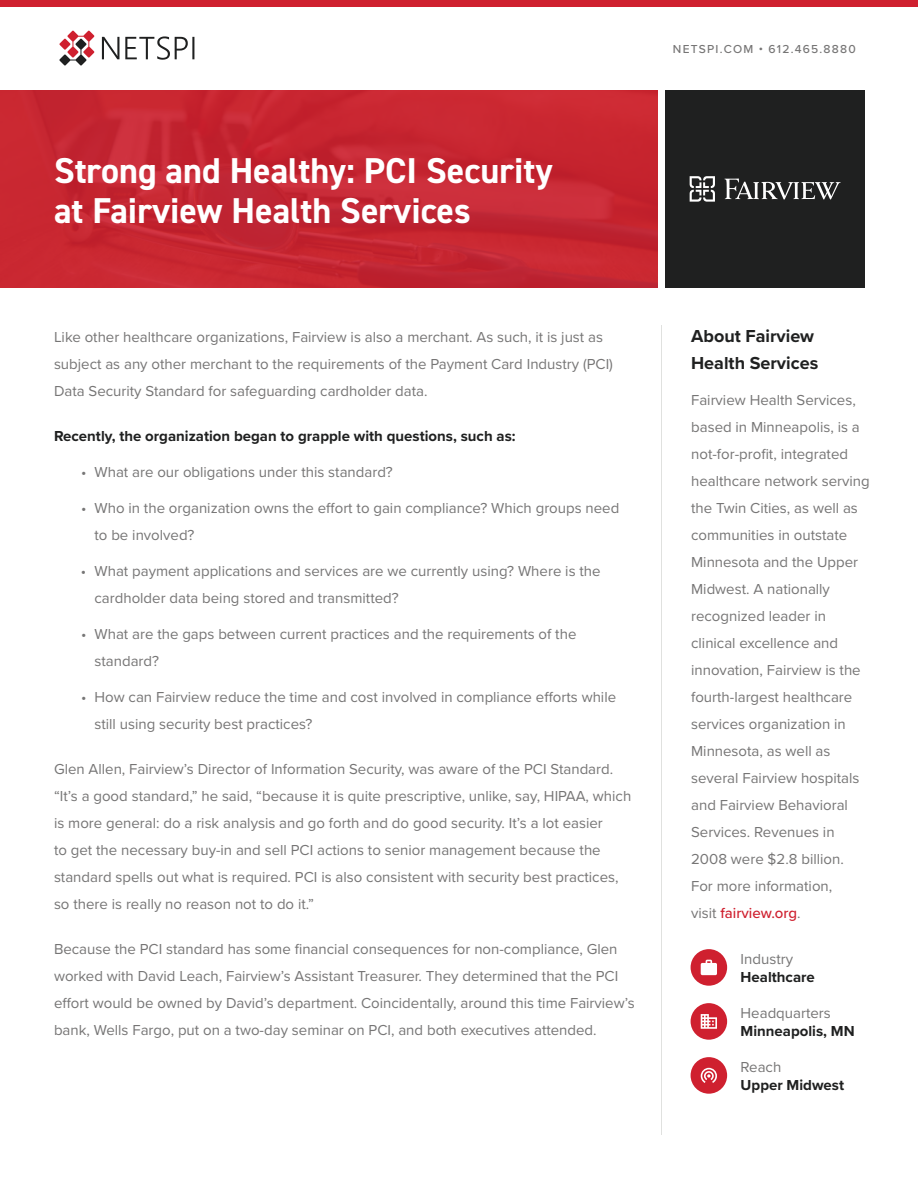
<style>
.page{position:relative;width:918px;height:1188px;background:#fff}
.page>*{position:absolute;margin:0;border:0;box-sizing:border-box;transform-origin:0 0}
.t1{font:700 36px/40.5px "DIN2014";color:#fff}
.t2{font:700 18px/27px "Proxima Nova";color:#1f2020}
.t3{font:15px/27px "Proxima Nova";color:#767575}
.t4{font:700 15px "Proxima Nova";color:#1f2020}
.t5{font:500 12px "Proxima Nova";letter-spacing:.1em;color:#767575}
.s1{font-weight:500;color:#cf202f}
</style>
<div class="page">
<img style="left:0;top:90px;width:658px;height:198px">
<div style="left:0;top:0;width:918px;height:7px;background:#cf202f"></div>
<svg style="left:59px;top:31px;width:35px;height:35px"></svg>
<svg style="left:102px;top:36px;width:92px;height:24px"></svg>
<div style="left:665px;top:90px;width:200px;height:198px;background:#1f2020"></div>
<div style="left:691px;top:949px;width:36px;height:37px;background:#cf202f;border-radius:50%"></div>
<svg style="left:701px;top:960px;width:16px;height:15px"></svg>
<div style="left:691px;top:1003px;width:36px;height:37px;background:#cf202f;border-radius:50%"></div>
<svg style="left:701px;top:1014px;width:16px;height:15px"></svg>
<div style="left:691px;top:1057px;width:36px;height:37px;background:#cf202f;border-radius:50%"></div>
<svg style="left:701px;top:1068px;width:16px;height:15px"></svg>
<hr style="left:661px;top:325px;width:1px;height:810px;background:#e0e1df">
<svg style="left:690px;top:176px;width:151px;height:26px"></svg>
<h1 class="t1" style="left:54px;top:150px;width:500px">Strong and Healthy: PCI Security at Fairview Health Services</h1>
<p class="t5" style="left:673px;top:40px;width:184px">NETSPI.COM • 612.465.8880</p>
<p class="t3" style="left:54px;top:323px;width:561px">Like other healthcare organizations, Fairview is also a merchant. As such, it is just as subject as any other merchant to the requirements of the Payment Card Industry (PCI)<br>Data Security Standard for safeguarding cardholder data.</p>
<p class="t4" style="left:54px;top:425px;width:463px">Recently, the organization began to grapple with questions, such as:</p>
<p class="t3" style="left:81px;top:458px;width:313px">• What are our obligations under this standard?</p>
<p class="t3" style="left:94px;top:494px;width:526px;text-indent:-13px">• Who in the organization owns the effort to gain compliance? Which groups need to be involved?</p>
<p class="t3" style="left:95px;top:557px;width:508px;text-indent:-14px">• What payment applications and services are we currently using? Where is the cardholder data being stored and transmitted?</p>
<p class="t3" style="left:94px;top:620px;width:483px;text-indent:-13px">• What are the gaps between current practices and the requirements of the standard?</p>
<p class="t3" style="left:94px;top:683px;width:523px;text-indent:-14px">• How can Fairview reduce the time and cost involved in compliance efforts while still using security best practices?</p>
<p class="t3" style="left:54px;top:755px;width:579px">Glen Allen, Fairview’s Director of Information Security, was aware of the PCI Standard. “It’s a good standard,” he said, “because it is quite prescriptive, unlike, say, HIPAA, which is more general: do a risk analysis and go forth and do good security. It’s a lot easier<br>to get the necessary buy-in and sell PCI actions to senior management because the standard spells out what is required. PCI is also consistent with security best practices, so there is really no reason not to do it.”</p>
<p class="t3" style="left:54px;top:935px;width:582px">Because the PCI standard has some financial consequences for non-compliance, Glen worked with David Leach, Fairview’s Assistant Treasurer. They determined that the PCI effort would be owned by David’s department. Coincidentally, around this time Fairview’s bank, Wells Fargo, put on a two-day seminar on PCI, and both executives attended.</p>
<p class="t2" style="left:691px;top:322px;width:129px">About Fairview<br>Health Services</p>
<p class="t3" style="left:691px;top:386px;width:180px">Fairview Health Services, based in Minneapolis, is a not-for-profit, integrated healthcare network serving the Twin Cities, as well as communities in outstate<br>Minnesota and the Upper<br>Midwest. A nationally recognized leader in clinical excellence and innovation, Fairview is the fourth-largest healthcare services organization in<br>Minnesota, as well as several Fairview hospitals and Fairview Behavioral<br>Services. Revenues in<br>2008 were $2.8 billion.<br>For more information,<br>visit <span class="s1">fairview.org</span>.</p>
<p class="t3" style="left:741px;top:944px;width:54px">Industry</p>
<p class="t4" style="left:741px;top:965px;width:76px">Healthcare</p>
<p class="t3" style="left:741px;top:998px;width:92px">Headquarters</p>
<p class="t4" style="left:741px;top:1019px;width:115px">Minneapolis, MN</p>
<p class="t3" style="left:741px;top:1052px;width:42px">Reach</p>
<p class="t4" style="left:741px;top:1073px;width:105px">Upper Midwest</p>
</div>
